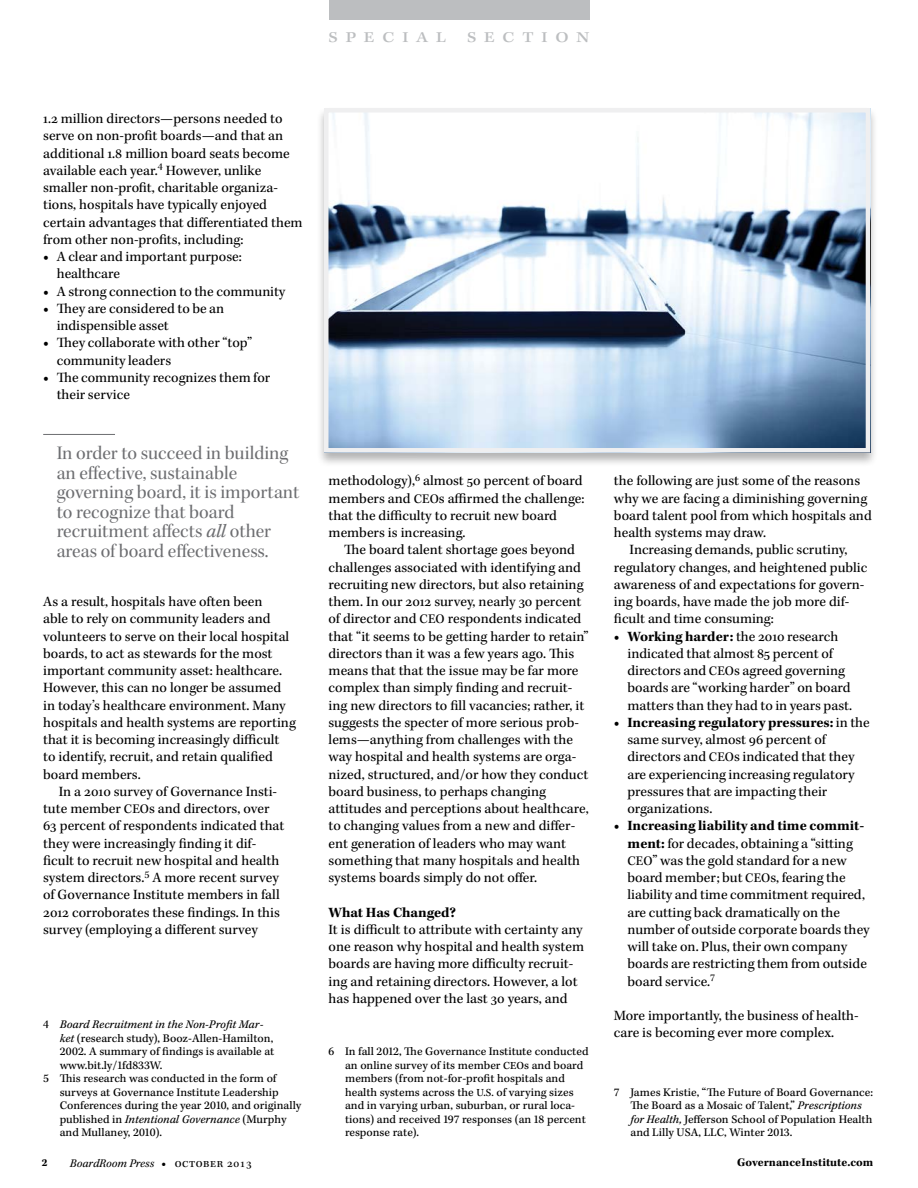
<style>
.page{position:relative;width:918px;height:1188px;background:#fff}
.page>*{position:absolute;margin:0;border:0;box-sizing:border-box;transform-origin:0 0}
.pullquote-no-author{font:19.5px/19.5px "Kepler Std Subh";color:#6d6e71}
.t1{font:15px "Kepler Std Medium Ext Capt";letter-spacing:.515em;color:#bcbec0}
.body{font:14.55px/17.2px "Kepler Std";color:#000}
.body-no-indent{font:14.55px/17.2px "Kepler Std";color:#000}
.body-after-bulleted{font:14.55px/17.2px "Kepler Std";color:#000}
.t2{font:700 14.55px "Kepler Std";letter-spacing:-.005em;color:#000}
.Footnote{font:12px/13.5px "Kepler Std Capt";color:#000}
.t3{font:italic 12px "Kepler Std";color:#000}
.body-2{font:700 12px "Kepler Std";color:#000}
.body-3{font:700 10.95px "Kepler Std";color:#000}
.s1{font-family:"Minion Pro";font-weight:700}
.s2{font-family:"Kepler Std";font-style:italic}
.s3{font-size:13.5px}
.s4{font-family:"Kepler Std It Capt"}
.s5{font-size:11.1px}
.s6{font-weight:700}
.s7{font-weight:900;font-style:normal}
.s8{font-style:normal}
</style>
<div class="page">
<div style="left:329px;top:0;width:260px;height:19px;background:#bcbec0"></div>
<hr style="left:43px;top:434px;width:72px;height:1px;background:#6d6e71">
<div style="left:316px;top:106px;width:562px;height:361px;background:#000;opacity:.3"></div>
<img style="left:329px;top:113px;width:536px;height:335px">
<div style="left:324px;top:108px;width:546px;height:345px;border:4px solid #efeff0"></div>
<p class="t1" style="left:329px;top:28px;width:119px">SPECIAL</p>
<p class="t1" style="left:467px;top:28px;width:124px">SECTION</p>
<p class="body-no-indent" style="left:43px;top:110px;width:261px">1.2 million directors—persons needed to serve on non-profit boards—and that an additional 1.8 million board seats become available each year.<sup>4</sup> However, unlike smaller non-profit, charitable organiza&shy;tions, hospitals have typically enjoyed certain advantages that differentiated them from other non-profits, including:</p>
<p class="body" style="left:57px;top:248px;width:187px;text-indent:-14px"><span class="s1">•</span> A clear and important purpose: healthcare</p>
<p class="body" style="left:43px;top:283px;width:244px"><span class="s1">•</span> A strong connection to the community</p>
<p class="body" style="left:57px;top:300px;width:169px;text-indent:-14px"><span class="s1">•</span> They are considered to be an indispensible asset</p>
<p class="body" style="left:57px;top:335px;width:197px;text-indent:-14px"><span class="s1">•</span> They collaborate with other “top” community leaders</p>
<p class="body" style="left:57px;top:369px;width:215px;text-indent:-14px"><span class="s1">•</span> The community recognizes them for their service</p>
<p class="pullquote-no-author" style="left:57px;top:444px;width:244px">In order to succeed in building an effective, sustainable governing board, it is important to recognize that board recruitment affects <span class="s2">all</span> other areas of board effectiveness.</p>
<p class="body-after-bulleted" style="left:43px;top:593px;width:254px">As a result, hospitals have often been<br>able to rely on community leaders and volunteers to serve on their local hospital boards, to act as stewards for the most important community asset: healthcare.<br>However, this can no longer be assumed in today’s healthcare environment. Many hospitals and health systems are reporting that it is becoming increasingly difficult<br>to identify, recruit, and retain qualified board members.</p>
<p class="body" style="left:43px;top:783px;width:243px;text-indent:16px">In a 2010 survey of Governance Insti&shy;tute member <span class="s3">CEO</span>s and directors, over 63 percent of respondents indicated that they were increasingly finding it dif&shy;ficult to recruit new hospital and health system directors.<sup>5</sup> A more recent survey of Governance Institute members in fall 2012 corroborates these findings. In this survey (employing a different survey</p>
<p class="Footnote" style="left:60px;top:1018px;width:216px;text-indent:-17px">4 <span class="s4">Board Recruitment in the Non-Profit Mar&shy;ket</span> (research study), Booz-Allen-Hamilton, 2002. A summary of findings is available at www.bit.ly/1fd833W.</p>
<p class="Footnote" style="left:60px;top:1072px;width:243px;text-indent:-17px">5 This research was conducted in the form of surveys at Governance Institute Leadership Conferences during the year 2010, and originally published in <span class="s4">Intentional Governance</span> (Murphy and Mullaney, 2010).</p>
<p class="body" style="left:329px;top:473px;width:257px">methodology),<sup>6</sup> almost 50 percent of board members and <span class="s3">CEO</span>s affirmed the challenge: that the difficulty to recruit new board members is increasing.</p>
<p class="body" style="left:329px;top:542px;width:262px;text-indent:16px">The board talent shortage goes beyond challenges associated with identifying and recruiting new directors, but also retaining them. In our 2012 survey, nearly 30 percent of director and <span class="s3">CEO</span> respondents indicated that “it seems to be getting harder to retain” directors than it was a few years ago. This means that that the issue may be far more complex than simply finding and recruit&shy;ing new directors to fill vacancies; rather, it suggests the specter of more serious prob&shy;lems—anything from challenges with the way hospital and health systems are orga&shy;nized, structured, and/or how they conduct board business, to perhaps changing attitudes and perceptions about healthcare, to changing values from a new and differ&shy;ent generation of leaders who may want something that many hospitals and health systems boards simply do not offer.</p>
<h3 class="t2" style="left:329px;top:904px;width:129px">What Has Changed?</h3>
<p class="body-no-indent" style="left:329px;top:921px;width:257px">It is difficult to attribute with certainty any one reason why hospital and health system boards are having more difficulty recruit&shy;ing and retaining directors. However, a lot has happened over the last 30 years, and</p>
<p class="Footnote" style="left:345px;top:1045px;width:245px;text-indent:-17px">6 In fall 2012, The Governance Institute conducted an online survey of its member <span class="s5">CEO</span>s and board members (from not-for-profit hospitals and health systems across the <span class="s5">U.S.</span> of varying sizes and in varying urban, suburban, or rural loca&shy;tions) and received 197 responses (an 18 percent response rate).</p>
<p class="body" style="left:614px;top:473px;width:259px">the following are just some of the reasons why we are facing a diminishing governing board talent pool from which hospitals and health systems may draw.</p>
<p class="body" style="left:614px;top:542px;width:255px;text-indent:16px">Increasing demands, public scrutiny, regulatory changes, and heightened public awareness of and expectations for govern&shy;ing boards, have made the job more dif&shy;ficult and time consuming:</p>
<p class="body" style="left:627px;top:628px;width:226px;text-indent:-13px"><span class="s1">•</span> <span class="s6">Working harder:</span> the 2010 research indicated that almost 85 percent of directors and <span class="s3">CEO</span>s agreed governing boards are “working harder” on board matters than they had to in years past.</p>
<p class="body" style="left:627px;top:714px;width:244px;text-indent:-14px"><span class="s1">•</span> <span class="s6">Increasing regulatory pressures:</span> in the same survey, almost 96 percent of directors and <span class="s3">CEO</span>s indicated that they are experiencing increasing regulatory pressures that are impacting their organizations.</p>
<p class="body" style="left:627px;top:818px;width:244px;text-indent:-14px"><span class="s1">•</span> <span class="s6">Increasing liability and time commit&shy;ment:</span> for decades, obtaining a “sitting <span class="s3">CEO</span>” was the gold standard for a new board member; but <span class="s3">CEO</span>s, fearing the liability and time commitment required, are cutting back dramatically on the number of outside corporate boards they will take on. Plus, their own company boards are restricting them from outside board service.<sup>7</sup></p>
<p class="body-after-bulleted" style="left:614px;top:1007px;width:246px">More importantly, the business of health&shy;care is becoming ever more complex.</p>
<p class="Footnote" style="left:630px;top:1086px;width:244px;text-indent:-17px">7 James Kristie, “The Future of Board Governance:<br>The Board as a Mosaic of Talent,” <span class="s4">Prescriptions for Health,</span> Jefferson School of Population Health and Lilly USA, LLC, Winter 2013.</p>
<p class="body-3" style="left:42px;top:1157px;width:7px">2</p>
<p class="t3" style="left:70px;top:1157px;width:184px">BoardRoom Press <span class="s7">•</span> <span class="s8">October 2013</span></p>
<p class="body-2" style="left:737px;top:1156px;width:138px">GovernanceInstitute.com</p>
</div>
